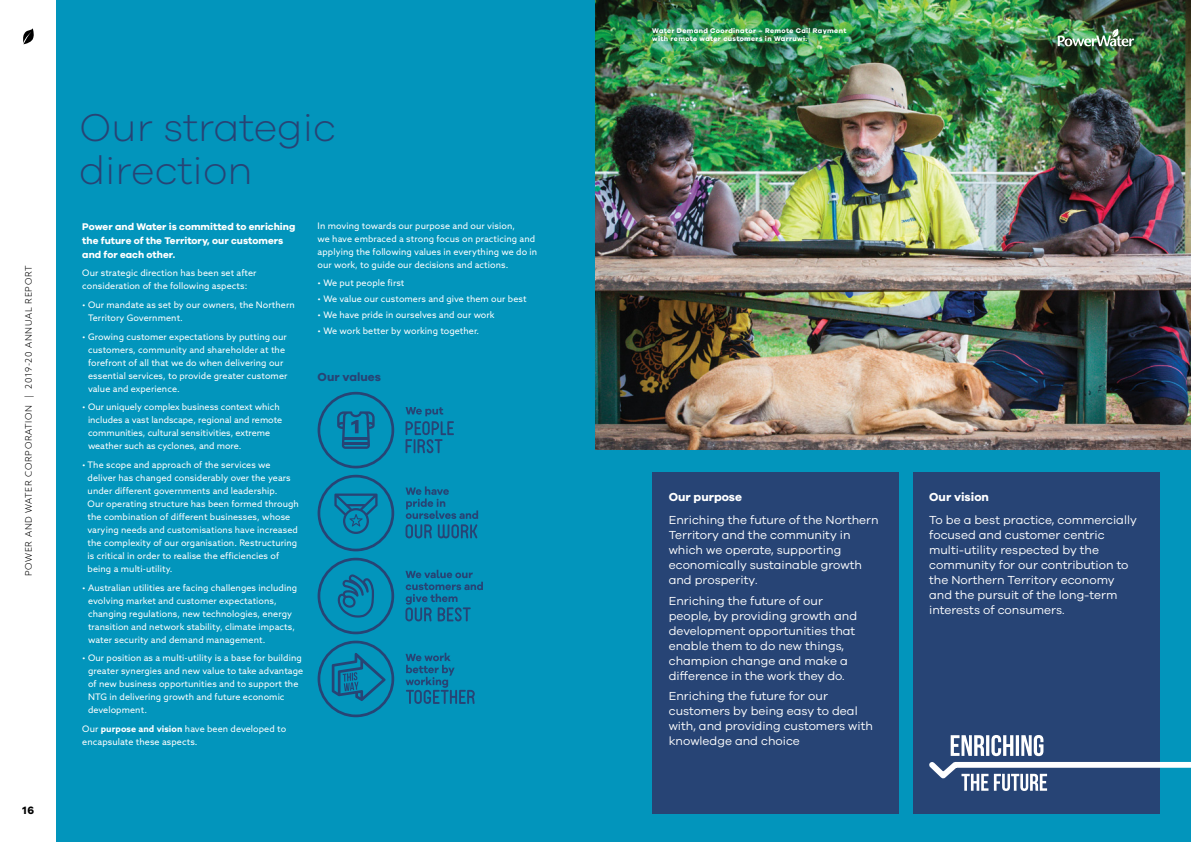
<style>
.page{position:relative;width:1191px;height:842px;background:#fff}
.page>*{position:absolute;margin:0;border:0;box-sizing:border-box;transform-origin:0 0}
.t1{font:300 40px/43px "Galano Grotesque";color:#274475}
.t2{font:12px/15px "Galano Grotesque";color:#fff}
.t3{font:700 12px "Galano Grotesque";color:#fff}
.t4{font:700 12px "Galano Grotesque";color:#274475}
.t5{font:700 11px "Galano Grotesque";color:#000}
.t6{font:700 10px/14px "Galano Grotesque";color:#fff}
.t7{font:9px/13px "Azo Sans";letter-spacing:.01em;color:#fff}
.t8{font:300 9px "Azo Sans";letter-spacing:.075em;color:#000}
.t9{font:700 7px/8.4px "Galano Grotesque";letter-spacing:.05em;color:#fff}
.s1{font-weight:700}
</style>
<div class="page">
<div style="left:57px;top:0;width:1134px;height:842px;background:#0295bc"></div>
<div style="left:652px;top:472px;width:247px;height:342px;background:#274475"></div>
<div style="left:913px;top:472px;width:246px;height:342px;background:#274475"></div>
<svg style="left:23px;top:28px;width:11px;height:16px"></svg>
<img style="left:595px;top:0;width:596px;height:449px">
<svg style="left:1057px;top:28px;width:77px;height:18px"></svg>
<svg style="left:317px;top:392px;width:77px;height:76px"></svg>
<svg style="left:405px;top:407px;width:49px;height:46px"></svg>
<svg style="left:317px;top:475px;width:77px;height:76px"></svg>
<svg style="left:405px;top:486px;width:73px;height:52px"></svg>
<svg style="left:317px;top:558px;width:77px;height:76px"></svg>
<svg style="left:405px;top:570px;width:78px;height:51px"></svg>
<svg style="left:317px;top:641px;width:77px;height:76px"></svg>
<svg style="left:405px;top:653px;width:70px;height:51px"></svg>
<svg style="left:929px;top:735px;width:262px;height:56px"></svg>
<p class="t8" style="left:23px;top:576px;width:312px;rotate:-90deg">POWER AND WATER CORPORATION | 2019-20 ANNUAL REPORT</p>
<p class="t5" style="left:23px;top:803px;width:13px">16</p>
<h1 class="t1" style="left:79px;top:104px;width:258px">Our strategic direction</h1>
<p class="t6" style="left:82px;top:219px;width:215px">Power and Water is committed to enriching the future of the Territory, our customers and for each other.</p>
<p class="t7" style="left:82px;top:267px;width:176px">Our strategic direction has been set after consideration of the following aspects:</p>
<p class="t7" style="left:88px;top:298px;width:208px;text-indent:-6px">• Our mandate as set by our owners, the Northern<br>Territory Government.</p>
<p class="t7" style="left:88px;top:330px;width:201px;text-indent:-6px">• Growing customer expectations by putting our customers, community and shareholder at the forefront of all that we do when delivering our essential services, to provide greater customer value and experience.</p>
<p class="t7" style="left:88px;top:401px;width:196px;text-indent:-6px">• Our uniquely complex business context which includes a vast landscape, regional and remote communities, cultural sensitivities, extreme weather such as cyclones, and more.</p>
<p class="t7" style="left:88px;top:458px;width:213px;text-indent:-5px">• The scope and approach of the services we deliver has changed considerably over the years under different governments and leadership.<br>Our operating structure has been formed through the combination of different businesses, whose varying needs and customisations have increased the complexity of our organisation. Restructuring is critical in order to realise the effciencies of being a multi-utility.</p>
<p class="t7" style="left:88px;top:581px;width:211px;text-indent:-6px">• Australian utilities are facing challenges including evolving market and customer expectations, changing regulations, new technologies, energy transition and network stability, climate impacts, water security and demand management.</p>
<p class="t7" style="left:88px;top:651px;width:217px;text-indent:-6px">• Our position as a multi-utility is a base for building greater synergies and new value to take advantage of new business opportunities and to support the NTG in delivering growth and future economic development.</p>
<p class="t7" style="left:82px;top:722px;width:205px">Our <span class="s1">purpose and vision</span> have been developed to encapsulate these aspects.</p>
<p class="t7" style="left:317px;top:219px;width:221px">In moving towards our purpose and our vision,<br>we have embraced a strong focus on practicing and applying the following values in everything we do in our work, to guide our decisions and actions.</p>
<p class="t7" style="left:317px;top:277px;width:88px">• We put people frst</p>
<p class="t7" style="left:317px;top:292px;width:210px">• We value our customers and give them our best</p>
<p class="t7" style="left:317px;top:308px;width:179px">• We have pride in ourselves and our work</p>
<p class="t7" style="left:317px;top:324px;width:163px">• We work better by working together.</p>
<h4 class="t4" style="left:317px;top:370px;width:65px">Our values</h4>
<p class="t9" style="left:652px;top:26px;width:196px">Water Demand Coordinator – Remote Cail Rayment with remote water customers in Warruwi.</p>
<h4 class="t3" style="left:669px;top:489px;width:75px">Our purpose</h4>
<p class="t2" style="left:669px;top:512px;width:211px">Enriching the future of the Northern<br>Territory and the community in which we operate, supporting economically sustainable growth and prosperity.</p>
<p class="t2" style="left:669px;top:593px;width:190px">Enriching the future of our people, by providing growth and development opportunities that enable them to do new things, champion change and make a difference in the work they do.</p>
<p class="t2" style="left:669px;top:688px;width:206px">Enriching the future for our customers by being easy to deal with, and providing customers with knowledge and choice</p>
<h4 class="t3" style="left:929px;top:489px;width:61px">Our vision</h4>
<p class="t2" style="left:929px;top:512px;width:209px">To be a best practice, commercially focused and customer centric multi-utility respected by the community for our contribution to the Northern Territory economy and the pursuit of the long-term interests of consumers.</p>
</div>
